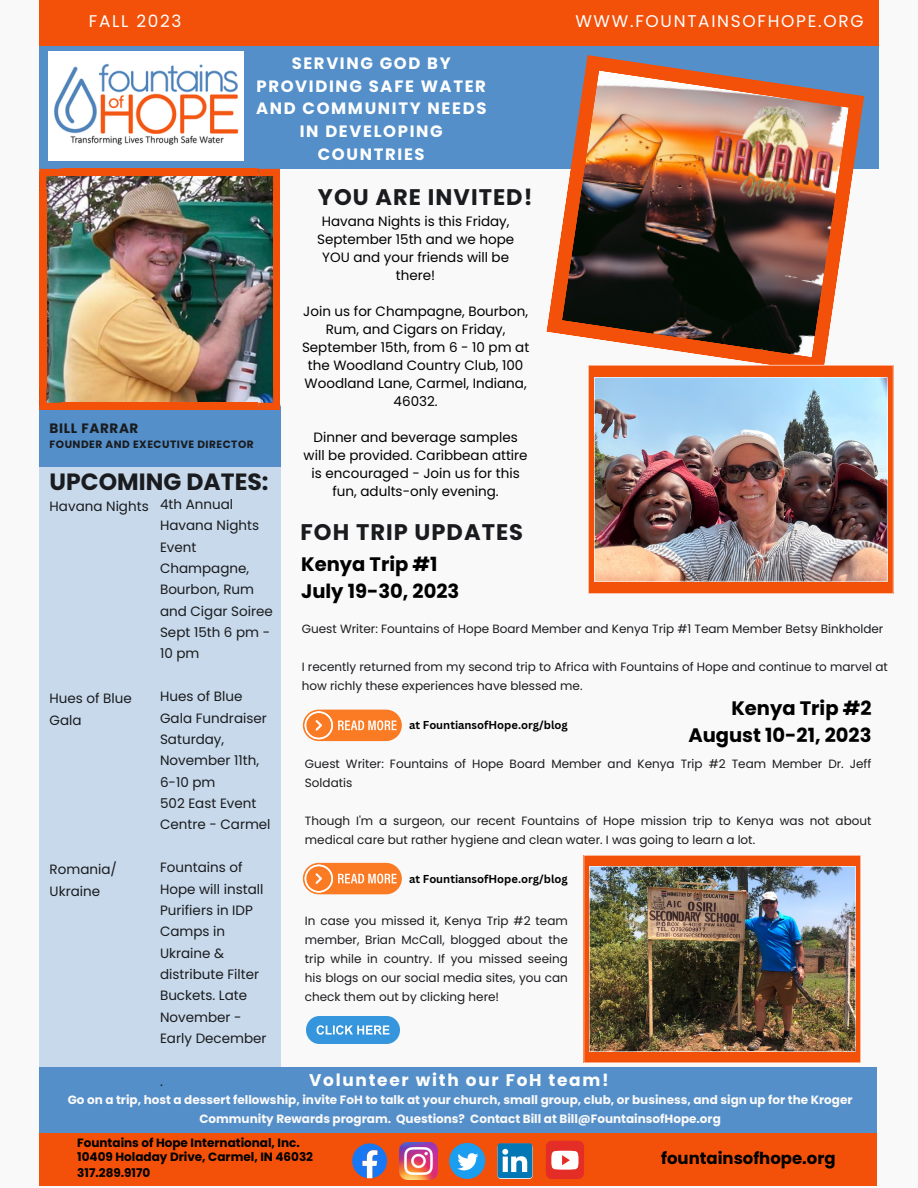
<style>
.page{position:relative;width:918px;height:1188px;background:#f9f9f9}
.page>*{position:absolute;margin:0;border:0;box-sizing:border-box;transform-origin:0 0}
.t1{font:700 23.55px "Poppins";color:#1a1b1e}
.t2{font:700 22.5px "Poppins";letter-spacing:.045em;color:#1a1b1e}
.t3{font:700 19.5px "Poppins";color:#000}
.t4{font:16.95px "Poppins";letter-spacing:.1em;color:#fff}
.t5{font:700 16.95px "Poppins";letter-spacing:.1em;color:#fff}
.t6{font:700 16.5px/22.8px "Poppins";letter-spacing:.1em;color:#fff;text-align:center}
.t7{font:700 16.5px "Poppins";color:#000}
.t8{font:700 13.65px "Poppins";letter-spacing:.045em;color:#1a1b1e}
.t9{font:13.5px/18px "Poppins";color:#000;text-align:center}
.t10{font:13.5px/21.3px "Poppins";color:#1a1b1e}
.t11{font:12px/19px "Poppins";color:#1a1b1e}
.t12{font:700 12px/19px "Poppins";color:#f9f9f9;text-align:center}
.t13{font:700 12px "Poppins";color:#000}
.t14{font:700 11.25px "Canva Sans";color:#000}
.t15{font:700 10.65px "Poppins";letter-spacing:.045em;color:#1a1b1e}
</style>
<div class="page">
<div style="left:39px;top:0;width:839px;height:68px;background:#f35009"></div>
<img style="left:46px;top:176px;width:227px;height:227px">
<div style="left:39px;top:404px;width:242px;height:664px;background:#c7d9ea"></div>
<div style="left:39px;top:1131px;width:838px;height:55px;background:#f35009"></div>
<div style="left:39px;top:46px;width:839px;height:123px;background:#548fc9"></div>
<div style="left:39px;top:1068px;width:838px;height:65px;background:#548fc9"></div>
<div style="left:39px;top:406px;width:242px;height:60px;background:#548fc9"></div>
<div style="left:273px;top:191px;width:7px;height:197px;background:#f35009"></div>
<div style="left:39px;top:191px;width:7px;height:197px;background:#f35009"></div>
<div style="left:61px;top:169px;width:197px;height:7px;background:#f35009"></div>
<div style="left:61px;top:403px;width:197px;height:7px;background:#f35009"></div>
<svg style="left:258px;top:169px;width:22px;height:22px"></svg>
<svg style="left:39px;top:169px;width:22px;height:22px"></svg>
<svg style="left:258px;top:388px;width:22px;height:22px"></svg>
<svg style="left:39px;top:388px;width:22px;height:22px"></svg>
<svg style="left:352px;top:1143px;width:35px;height:35px"></svg>
<img style="left:400px;top:1142px;width:37px;height:37px">
<svg style="left:449px;top:1143px;width:36px;height:36px"></svg>
<div style="left:498px;top:1144px;width:34px;height:35px;background:#dae6ed;border-radius:4px"></div>
<svg style="left:498px;top:1143px;width:34px;height:35px"></svg>
<div style="left:546px;top:1141px;width:38px;height:38px;background:#e52d27;border-radius:6px"></div>
<svg style="left:551px;top:1151px;width:27px;height:19px"></svg>
<img style="left:49px;top:51px;width:194px;height:109px">
<svg style="left:546px;top:55px;width:318px;height:310px"></svg>
<img style="left:562px;top:70px;width:287px;height:287px">
<svg style="left:303px;top:710px;width:99px;height:31px;background:#fa9652"></svg>
<svg style="left:303px;top:863px;width:99px;height:31px;background:#fa9652"></svg>
<img style="left:584px;top:855px;width:277px;height:208px">
<img style="left:588px;top:365px;width:305px;height:229px">
<img style="left:307px;top:1016px;width:93px;height:27px">
<p class="t4" style="left:89px;top:9px;width:94px">FALL 2023</p>
<p class="t4" style="left:575px;top:9px;width:290px">WWW.FOUNTAINSOFHOPE.ORG</p>
<p class="t6" style="left:256px;top:52px;width:232px">SERVING GOD BY<br>PROVIDING SAFE WATER<br>AND COMMUNITY NEEDS<br>IN DEVELOPING<br>COUNTRIES</p>
<p class="t2" style="left:318px;top:181px;width:216px">YOU ARE INVITED!</p>
<p class="t9" style="left:317px;top:212px;width:199px">Havana Nights is this Friday,<br>September 15th and we hope<br>YOU and your friends will be there!</p>
<p class="t9" style="left:302px;top:302px;width:229px">Join us for Champagne, Bourbon,<br>Rum, and Cigars on Friday,<br>September 15th, from 6 - 10 pm at the Woodland Country Club, 100<br>Woodland Lane, Carmel, Indiana,<br>46032.</p>
<p class="t9" style="left:304px;top:428px;width:226px">Dinner and beverage samples will be provided. Caribbean attire is encouraged - Join us for this fun, adults-only evening.</p>
<p class="t8" style="left:50px;top:419px;width:90px">BILL FARRAR</p>
<p class="t15" style="left:50px;top:437px;width:206px">FOUNDER AND EXECUTIVE DIRECTOR</p>
<p class="t1" style="left:50px;top:465px;width:220px">UPCOMING DATES:</p>
<p class="t10" style="left:50px;top:496px;width:101px">Havana Nights</p>
<p class="t10" style="left:160px;top:493px;width:101px">4th Annual<br>Havana Nights<br>Event</p>
<p class="t10" style="left:160px;top:558px;width:114px">Champagne,<br>Bourbon, Rum and Cigar Soiree</p>
<p class="t10" style="left:160px;top:622px;width:112px">Sept 15th 6 pm -<br>10 pm</p>
<p class="t10" style="left:160px;top:686px;width:108px">Hues of Blue<br>Gala Fundraiser</p>
<p class="t10" style="left:160px;top:729px;width:100px">Saturday,<br>November 11th,<br>6-10 pm</p>
<p class="t10" style="left:160px;top:793px;width:112px">502 East Event<br>Centre - Carmel</p>
<p class="t10" style="left:160px;top:857px;width:108px">Fountains of<br>Hope will install<br>Purifiers in IDP<br>Camps in<br>Ukraine &amp; distribute Filter<br>Buckets. Late<br>November -<br>Early December</p>
<p class="t10" style="left:160px;top:1071px;width:4px">.</p>
<p class="t5" style="left:309px;top:1068px;width:301px">Volunteer with our FoH team!</p>
<p class="t12" style="left:68px;top:1090px;width:786px">Go on a trip, host a dessert fellowship, invite FoH to talk at your church, small group, club, or business, and sign up for the Kroger<br>Community Rewards program. Questions? Contact Bill at Bill@FountainsofHope.org</p>
<p class="t13" style="left:77px;top:1134px;width:224px">Fountains of Hope International, Inc.</p>
<p class="t13" style="left:77px;top:1149px;width:237px">10409 Holaday Drive, Carmel, IN 46032</p>
<p class="t13" style="left:77px;top:1164px;width:75px">317.289.9170</p>
<p class="t2" style="left:301px;top:516px;width:224px">FOH TRIP UPDATES</p>
<p class="t3" style="left:301px;top:551px;width:138px">Kenya Trip #1</p>
<p class="t3" style="left:301px;top:578px;width:160px">July 19-30, 2023</p>
<p class="t11" style="left:302px;top:620px;width:583px">Guest Writer: Fountains of Hope Board Member and Kenya Trip #1 Team Member Betsy Binkholder</p>
<p class="t11" style="left:302px;top:658px;width:588px">I recently returned from my second trip to Africa with Fountains of Hope and continue to marvel at how richly these experiences have blessed me.</p>
<p class="t10" style="left:50px;top:688px;width:84px">Hues of Blue<br>Gala</p>
<p class="t3" style="left:731px;top:694px;width:142px">Kenya Trip #2</p>
<p class="t3" style="left:688px;top:721px;width:185px">August 10-21, 2023</p>
<p class="t14" style="left:409px;top:717px;width:160px">at FountiansofHope.org/blog</p>
<p class="t11" style="left:305px;top:754px;width:568px">Guest Writer: Fountains of Hope Board Member and Kenya Trip #2 Team Member Dr. Jeff<br>Soldatis</p>
<p class="t11" style="left:305px;top:811px;width:568px">Though I'm a surgeon, our recent Fountains of Hope mission trip to Kenya was not about medical care but rather hygiene and clean water. I was going to learn a lot.</p>
<p class="t10" style="left:50px;top:859px;width:69px">Romania/</p>
<p class="t10" style="left:50px;top:880px;width:52px">Ukraine</p>
<p class="t14" style="left:409px;top:871px;width:160px">at FountiansofHope.org/blog</p>
<p class="t11" style="left:305px;top:911px;width:264px;text-align:justify">In case you missed it, Kenya Trip #2 team member, Brian McCall, blogged about the trip while in country. If you missed seeing his blogs on our social media sites, you can check them out by clicking here!</p>
<p class="t7" style="left:661px;top:1146px;width:176px">fountainsofhope.org</p>
</div>
